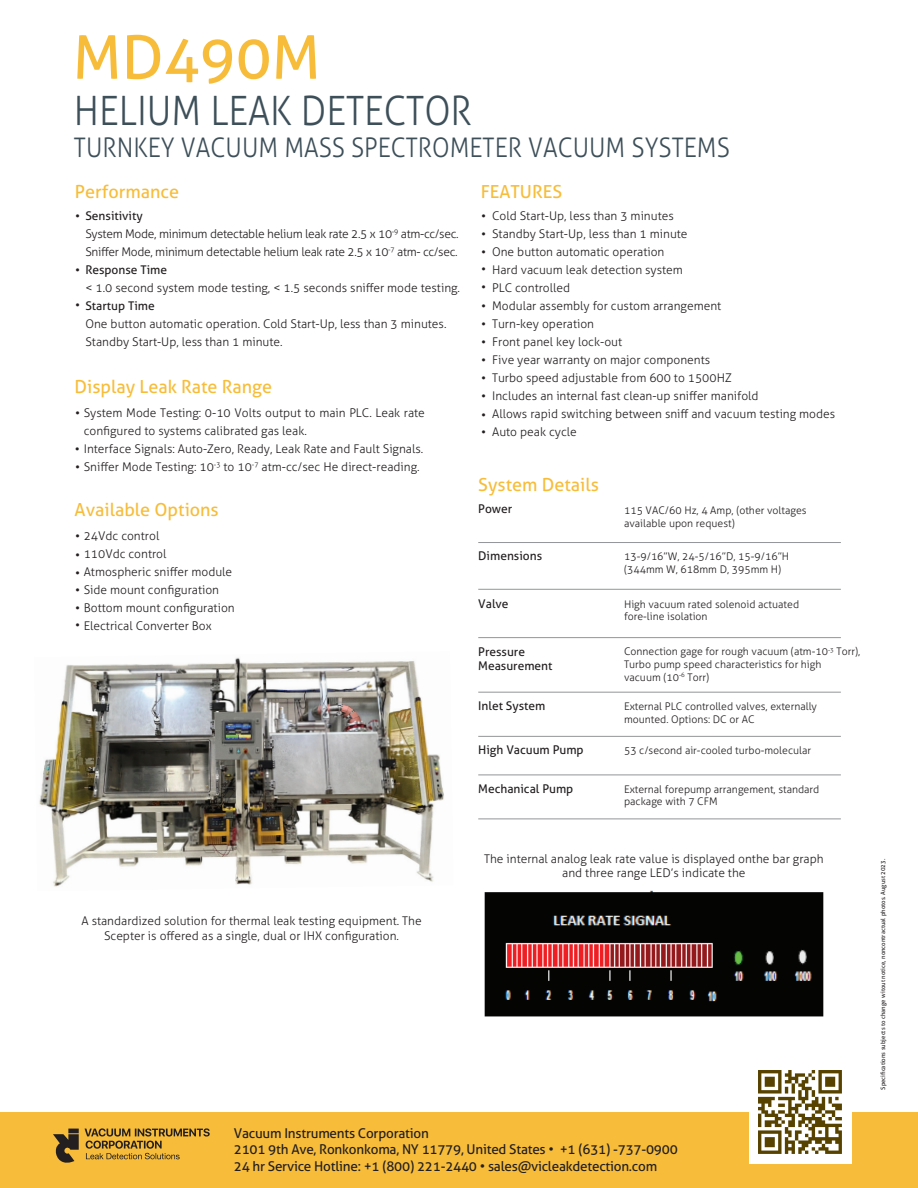
<style>
.page{position:relative;width:918px;height:1188px;background:#fff}
.page>*{position:absolute;margin:0;border:0;box-sizing:border-box;transform-origin:0 0}
.t1{font:60px "Aller";color:#f7bd3a}
.t2{font:300 40.5px "Aller";color:#3d4f59;scale:.9 1}
.t3{font:300 27px "Aller";color:#3d4f59;scale:.9 1}
.t4{font:18px "Aller";color:#f7bd3a}
.t5{font:13.5px/16.2px "Aller";letter-spacing:-.015em;color:#231f20}
.t6{font:300 13.5px/17.4px "Aller";color:#231f20}
.t7{font:300 12px/18px "Aller";color:#231f20}
.t8{font:300 12px/18px "Aller";letter-spacing:-.025em;color:#231f20}
.t9{font:12px/14.4px "Aller";color:#231f20}
.t10{font:300 10.5px/12.6px "Aller";color:#231f20}
.t11{font:6px "Aller";color:#231f20}
.s1{font-weight:400}
</style>
<div class="page">
<img style="left:39px;top:657px;width:405px;height:230px">
<hr style="left:478px;top:542px;width:363px;height:1px;background:#939598">
<hr style="left:478px;top:589px;width:363px;height:1px;background:#939598">
<hr style="left:478px;top:637px;width:363px;height:1px;background:#939598">
<hr style="left:478px;top:692px;width:363px;height:1px;background:#939598">
<hr style="left:478px;top:736px;width:363px;height:1px;background:#939598">
<hr style="left:478px;top:775px;width:363px;height:1px;background:#939598">
<hr style="left:478px;top:819px;width:363px;height:1px;background:#939598">
<img style="left:484px;top:891px;width:340px;height:126px">
<div style="left:0;top:1112px;width:918px;height:76px;background:#f7bd3a"></div>
<div style="left:750px;top:1062px;width:102px;height:102px;background:#fff"></div>
<svg style="left:53px;top:1129px;width:26px;height:34px"></svg>
<svg style="left:85px;top:1128px;width:125px;height:31px"></svg>
<svg style="left:758px;top:1070px;width:84px;height:84px"></svg>
<h1 class="t1" style="left:73px;top:21px;width:249px">MD490M</h1>
<h2 class="t2" style="left:74px;top:86px;width:444px">HELIUM LEAK DETECTOR</h2>
<h3 class="t3" style="left:74px;top:132px;width:730px">TURNKEY VACUUM MASS SPECTROMETER VACUUM SYSTEMS</h3>
<h3 class="t4" style="left:75px;top:180px;width:106px">Performance</h3>
<p class="t6" style="left:75px;top:208px;width:7px">•</p>
<p class="t8" style="left:85px;top:206px;width:375px"><span class="s1">Sensitivity<br></span>System Mode, minimum detectable helium leak rate 2.5 x 10<sup>-9</sup> atm-cc/sec.<br>Sniffer Mode, minimum detectable helium leak rate 2.5 x 10<sup>-7</sup> atm- cc/sec.<br><span class="s1">Response Time</span></p>
<p class="t7" style="left:85px;top:278px;width:376px">&lt; 1.0 second system mode testing, &lt; 1.5 seconds sniffer mode testing.</p>
<p class="t9" style="left:85px;top:298px;width:71px">Startup Time</p>
<p class="t7" style="left:85px;top:314px;width:363px">One button automatic operation. Cold Start-Up, less than 3 minutes.<br>Standby Start-Up, less than 1 minute.</p>
<p class="t6" style="left:75px;top:261px;width:7px">•</p>
<p class="t6" style="left:75px;top:297px;width:7px">•</p>
<h3 class="t4" style="left:75px;top:376px;width:199px">Display Leak Rate Range</h3>
<p class="t7" style="left:84px;top:404px;width:343px">System Mode Testing: 0-10 Volts output to main PLC. Leak rate configured to systems calibrated gas leak.<br>Interface Signals: Auto-Zero, Ready, Leak Rate and Fault Signals.<br>Sniffer Mode Testing: 10<sup>-3</sup> to 10<sup>-7</sup> atm-cc/sec He direct-reading.</p>
<p class="t6" style="left:75px;top:405px;width:7px">•</p>
<p class="t6" style="left:75px;top:441px;width:7px">• •</p>
<h3 class="t4" style="left:75px;top:499px;width:146px">Available Options</h3>
<p class="t7" style="left:84px;top:526px;width:153px">24Vdc control<br>110Vdc control<br>Atmospheric sniffer module<br>Side mount configuration<br>Bottom mount configuration<br>Electrical Converter Box</p>
<p class="t6" style="left:75px;top:526px;width:7px;line-height:19.4px">• •</p>
<p class="t6" style="left:75px;top:565px;width:7px;text-align:justify">• • • •</p>
<p class="t7" style="left:81px;top:914px;width:342px;line-height:14.4px;text-align:center">A standardized solution for thermal leak testing equipment. The<br>Scepter is offered as a single, dual or IHX configuration.</p>
<h3 class="t4" style="left:481px;top:180px;width:83px">FEATURES</h3>
<p class="t7" style="left:492px;top:206px;width:345px">Cold Start-Up, less than 3 minutes<br>Standby Start-Up, less than 1 minute<br>One button automatic operation<br>Hard vacuum leak detection system<br>PLC controlled<br>Modular assembly for custom arrangement<br>Turn-key operation<br>Front panel key lock-out<br>Five year warranty on major components<br>Turbo speed adjustable from 600 to 1500HZ<br>Includes an internal fast clean-up sniffer manifold<br>Allows rapid switching between sniff and vacuum testing modes Auto peak cycle</p>
<p class="t6" style="left:481px;top:208px;width:7px">•</p>
<p class="t6" style="left:481px;top:226px;width:7px">• •</p>
<p class="t6" style="left:481px;top:279px;width:7px">•</p>
<p class="t6" style="left:481px;top:261px;width:7px">•</p>
<p class="t6" style="left:481px;top:297px;width:7px;line-height:18.3px">• •</p>
<p class="t6" style="left:481px;top:352px;width:7px">•</p>
<p class="t6" style="left:481px;top:333px;width:7px">•</p>
<p class="t6" style="left:481px;top:369px;width:7px;line-height:18.6px">• •</p>
<p class="t6" style="left:481px;top:424px;width:7px">•</p>
<p class="t6" style="left:481px;top:406px;width:7px">•</p>
<h3 class="t4" style="left:478px;top:474px;width:122px">System Details</h3>
<p class="t9" style="left:478px;top:501px;width:36px">Power</p>
<p class="t10" style="left:624px;top:504px;width:184px">115 VAC/60 Hz, 4 Amp, (other voltages available upon request)</p>
<p class="t9" style="left:478px;top:549px;width:65px">Dimensions</p>
<p class="t10" style="left:624px;top:550px;width:167px">13-9/16”W, 24-5/16”D, 15-9/16”H (344mm W, 618mm D, 395mm H)</p>
<p class="t9" style="left:478px;top:596px;width:32px">Valve</p>
<p class="t10" style="left:624px;top:598px;width:177px">High vacuum rated solenoid actuated fore-line isolation</p>
<p class="t9" style="left:478px;top:644px;width:76px">Pressure<br>Measurement</p>
<p class="t10" style="left:624px;top:645px;width:238px">Connection gage for rough vacuum (atm-10<sup>-3</sup> Torr),<br>Turbo pump speed characteristics for high vacuum (10<sup>-6</sup> Torr)</p>
<p class="t9" style="left:478px;top:699px;width:69px">Inlet System</p>
<p class="t10" style="left:624px;top:700px;width:194px">External PLC controlled valves, externally mounted. Options: DC or AC</p>
<p class="t9" style="left:478px;top:743px;width:107px">High Vacuum Pump</p>
<p class="t10" style="left:624px;top:744px;width:189px">53 c/second air-cooled turbo-molecular</p>
<p class="t9" style="left:478px;top:781px;width:97px">Mechanical Pump</p>
<p class="t10" style="left:624px;top:783px;width:197px">External forepump arrangement, standard package with 7 CFM</p>
<p class="t7" style="left:484px;top:852px;width:341px;line-height:14.4px;text-align:center">The internal analog leak rate value is displayed onthe bar graph and three range LED’s indicate the</p>
<p class="t5" style="left:234px;top:1125px;width:445px">Vacuum Instruments Corporation<br>2101 9th Ave, Ronkonkoma, NY 11779, United States • +1 (631) -737-0900<br>24 hr Service Hotline: +1 (800) 221-2440 • sales@vicleakdetection.com</p>
<p class="t11" style="left:879px;top:1090px;width:232px;rotate:-90deg">Specifications subjects to change witout notice, noncontractual photos. August 2023.</p>
</div>
